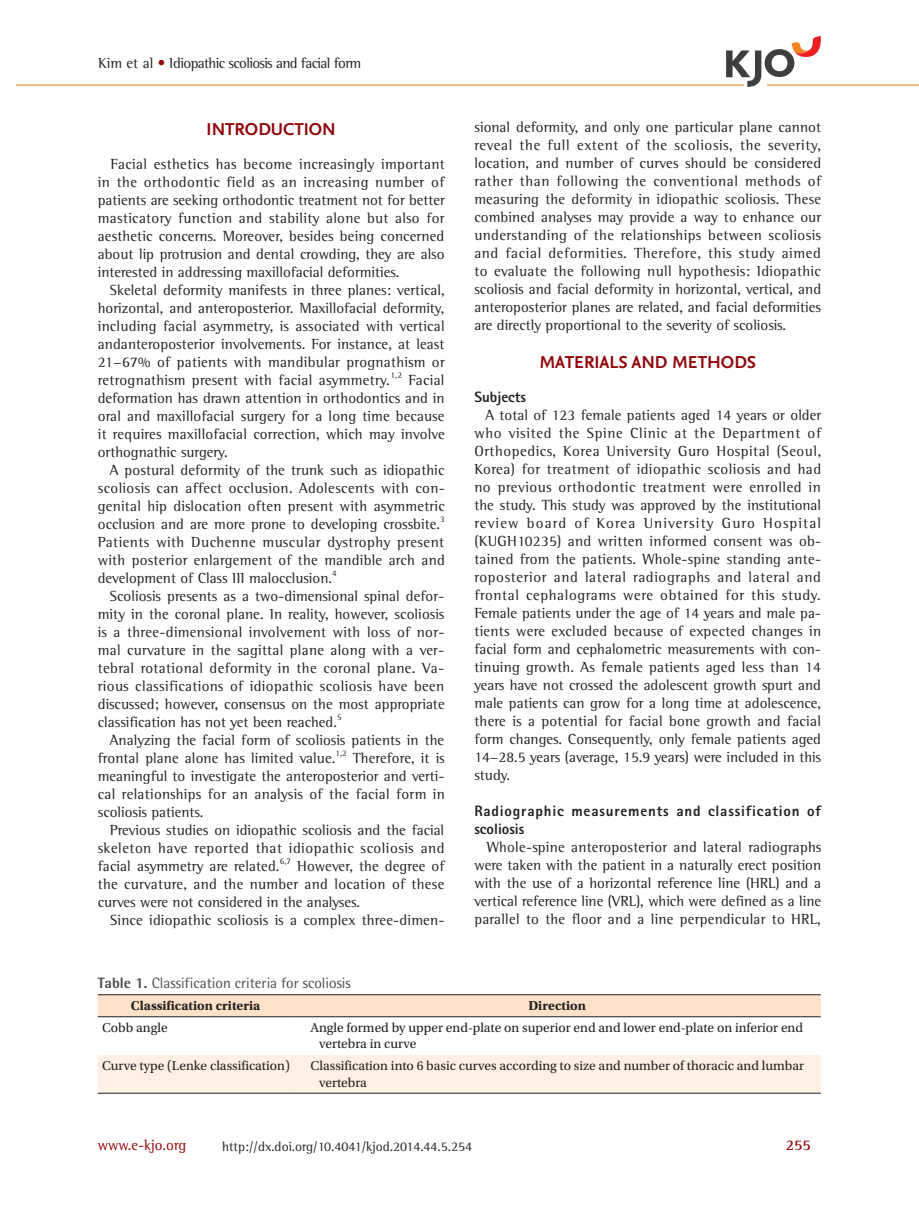
<style>
.page{position:relative;width:919px;height:1217px;background:#fff}
.page>*{position:absolute;margin:0;border:0;box-sizing:border-box;transform-origin:0 0}
.서론{font:700 18px "Nexus Sans";color:#920407}
.본문{font:15px/18px "Rotis Semi Serif Std";letter-spacing:.005em;color:#231f20;text-align:justify}
._1{font:800 15px/18px "Rotis Sans Serif Std";letter-spacing:.055em;color:#231f20}
.표제목{font:15px "Rotis Semi Sans Std";color:#4b4c4d}
.머리말{font:15px "Rotis Semi Serif Std";letter-spacing:-.04em;color:#231f20}
.t1{font:15px "Rotis Semi Serif Std";color:#920407}
._1-2{font:800 15px "Rotis Sans Serif Std";color:#231f20}
.t2{font:700 15px "Rotis Semi Serif Std";color:#920407}
.표내용{font:13.5px/16.2px "Utopia Std";color:#231f20}
.t3{font:13.5px "Rotis Semi Serif Std";color:#231f20}
.표첫줄{font:700 13.5px "Utopia Std";color:#231f20}
.본문-2{font:8.7px "Rotis Semi Serif Std";color:#231f20}
.s1{color:#920407}
.s2{font-weight:800}
</style>
<div class="page">
<hr style="left:0;top:85px;width:918px;height:1px;background:#f58220">
<svg style="left:726px;top:36px;width:94px;height:51px"></svg>
<div style="left:0;top:77px;width:16px;height:17px;background:#fff"></div>
<div style="left:98px;top:995px;width:722px;height:21px;background:#fee1c8"></div>
<div style="left:98px;top:1055px;width:722px;height:37px;background:#fef0e2"></div>
<hr style="left:98px;top:1092px;width:195px;height:1px;background:#231f20">
<hr style="left:293px;top:1092px;width:527px;height:1px;background:#231f20">
<hr style="left:98px;top:994px;width:195px;height:1px;background:#231f20">
<hr style="left:293px;top:994px;width:527px;height:1px;background:#231f20">
<hr style="left:98px;top:1016px;width:195px;height:1px;background:#231f20">
<hr style="left:293px;top:1016px;width:527px;height:1px;background:#231f20">
<p class="머리말" style="left:98px;top:54px;width:264px">Kim et al <span class="s1">•</span> Idiopathic scoliosis and facial form</p>
<p class="서론" style="left:206px;top:118px;width:131px">INTRODUCTION</p>
<p class="본문" style="left:98px;top:155px;width:348px;text-indent:13px">Facial esthetics has become increasingly important in the orthodontic field as an increasing number of patients are seeking orthodontic treatment not for better masticatory function and stability alone but also for aesthetic concerns. Moreover, besides being concerned about lip protrusion and dental crowding, they are also interested in addressing maxillofacial deformities.</p>
<p class="본문" style="left:98px;top:281px;width:348px;text-indent:12px">Skeletal deformity manifests in three planes: vertical, horizontal, and anteroposterior. Maxillofacial deformity, including facial asymmetry, is associated with vertical andanteroposterior involvements. For instance, at least 21−67% of patients with mandibular prognathism or retrognathism present with facial asymmetry.</p>
<p class="본문-2" style="left:390px;top:370px;width:13px">1,2</p>
<p class="본문" style="left:98px;top:371px;width:348px;text-indent:310px">Facial deformation has drawn attention in orthodontics and in oral and maxillofacial surgery for a long time because it requires maxillofacial correction, which may involve orthognathic surgery.</p>
<p class="본문" style="left:98px;top:461px;width:348px;text-indent:12px">A postural deformity of the trunk such as idiopathic scoliosis can affect occlusion. Adolescents with con&shy;genital hip dislocation often present with asymmetric occlusion and are more prone to developing crossbite.</p>
<p class="본문-2" style="left:440px;top:514px;width:6px">3</p>
<p class="본문" style="left:98px;top:533px;width:348px">Patients with Duchenne muscular dystrophy present with posterior enlargement of the mandible arch and development of Class III malocclusion.</p>
<p class="본문-2" style="left:332px;top:568px;width:6px">4</p>
<p class="본문" style="left:98px;top:587px;width:348px;text-align:left;text-indent:12px">Scoliosis presents as a two-dimensional spinal defor&shy;mity in the coronal plane. In reality, however, scoliosis is a three-dimensional involvement with loss of nor&shy;mal curvature in the sagittal plane along with a ver&shy;tebral rotational deformity in the coronal plane. Va&shy;rious classifications of idiopathic scoliosis have been discussed; however, consensus on the most appropriate classification has not yet been reached.</p>
<p class="본문-2" style="left:337px;top:712px;width:6px">5</p>
<p class="본문" style="left:98px;top:731px;width:348px;text-indent:12px">Analyzing the facial form of scoliosis patients in the frontal plane alone has limited value.</p>
<p class="본문-2" style="left:335px;top:748px;width:13px">1,2</p>
<p class="본문" style="left:98px;top:749px;width:348px;text-align:left;text-indent:255px">Therefore, it is meaningful to investigate the anteroposterior and verti&shy;cal relationships for an analysis of the facial form in scoliosis patients.</p>
<p class="본문" style="left:98px;top:821px;width:348px;text-indent:12px">Previous studies on idiopathic scoliosis and the facial skeleton have reported that idiopathic scoliosis and facial asymmetry are related.</p>
<p class="본문-2" style="left:280px;top:856px;width:13px">6,7</p>
<p class="본문" style="left:98px;top:857px;width:348px;text-indent:199px">However, the degree of the curvature, and the number and location of these curves were not considered in the analyses.</p>
<p class="본문" style="left:110px;top:911px;width:334px">Since idiopathic scoliosis is a complex three-dimen-</p>
<p class="본문" style="left:474px;top:118px;width:348px">sional deformity, and only one particular plane cannot reveal the full extent of the scoliosis, the severity, location, and number of curves should be considered rather than following the conventional methods of measuring the deformity in idiopathic scoliosis. These combined analyses may provide a way to enhance our understanding of the relationships between scoliosis and facial deformities. Therefore, this study aimed to evaluate the following null hypothesis: Idiopathic scoliosis and facial deformity in horizontal, vertical, and anteroposterior planes are related, and facial deformities are directly proportional to the severity of scoliosis.</p>
<p class="서론" style="left:539px;top:351px;width:218px">MATERIALS AND METHODS</p>
<p class="_1-2" style="left:474px;top:387px;width:53px">Subjects</p>
<p class="본문" style="left:474px;top:406px;width:348px;text-align:left;text-indent:11px">A total of 123 female patients aged 14 years or older who visited the Spine Clinic at the Department of Orthopedics, Korea University Guro Hospital (Seoul, Korea) for treatment of idiopathic scoliosis and had no previous orthodontic treatment were enrolled in the study. This study was approved by the institutional review board of Korea University Guro Hospital (KUGH10235) and written informed consent was ob&shy;tained from the patients. Whole-spine standing ante&shy;roposterior and lateral radiographs and lateral and frontal cephalograms were obtained for this study.<br>Female patients under the age of 14 years and male pa&shy;tients were excluded because of expected changes in facial form and cephalometric measurements with con&shy;tinuing growth. As female patients aged less than 14 years have not crossed the adolescent growth spurt and male patients can grow for a long time at adolescence, there is a potential for facial bone growth and facial form changes. Consequently, only female patients aged 14−28.5 years (average, 15.9 years) were included in this study.</p>
<p class="_1" style="left:474px;top:801px;width:348px">Radiographic measurements and classification of scoliosis</p>
<p class="본문" style="left:474px;top:838px;width:348px;text-indent:12px">Whole-spine anteroposterior and lateral radiographs were taken with the patient in a naturally erect position with the use of a horizontal reference line (HRL) and a vertical reference line (VRL), which were defined as a line parallel to the floor and a line perpendicular to HRL,</p>
<p class="표제목" style="left:98px;top:973px;width:254px"><span class="s2">Table 1.</span> Classification criteria for scoliosis</p>
<p class="표첫줄" style="left:131px;top:997px;width:131px">Classification criteria</p>
<p class="표첫줄" style="left:528px;top:997px;width:59px">Direction</p>
<p class="표내용" style="left:102px;top:1019px;width:67px">Cobb angle</p>
<p class="표내용" style="left:319px;top:1019px;width:485px;text-indent:-9px">Angle formed by upper end-plate on superior end and lower end-plate on inferior end vertebra in curve</p>
<p class="표내용" style="left:102px;top:1057px;width:189px">Curve type (Lenke classification)</p>
<p class="표내용" style="left:319px;top:1057px;width:486px;text-indent:-9px">Classification into 6 basic curves according to size and number of thoracic and lumbar vertebra</p>
<p class="t1" style="left:98px;top:1135px;width:90px">www.e-kjo.org</p>
<p class="t3" style="left:222px;top:1138px;width:251px">http://dx.doi.org/10.4041/kjod.2014.44.5.254</p>
<p class="t2" style="left:785px;top:1135px;width:27px">255</p>
</div>
